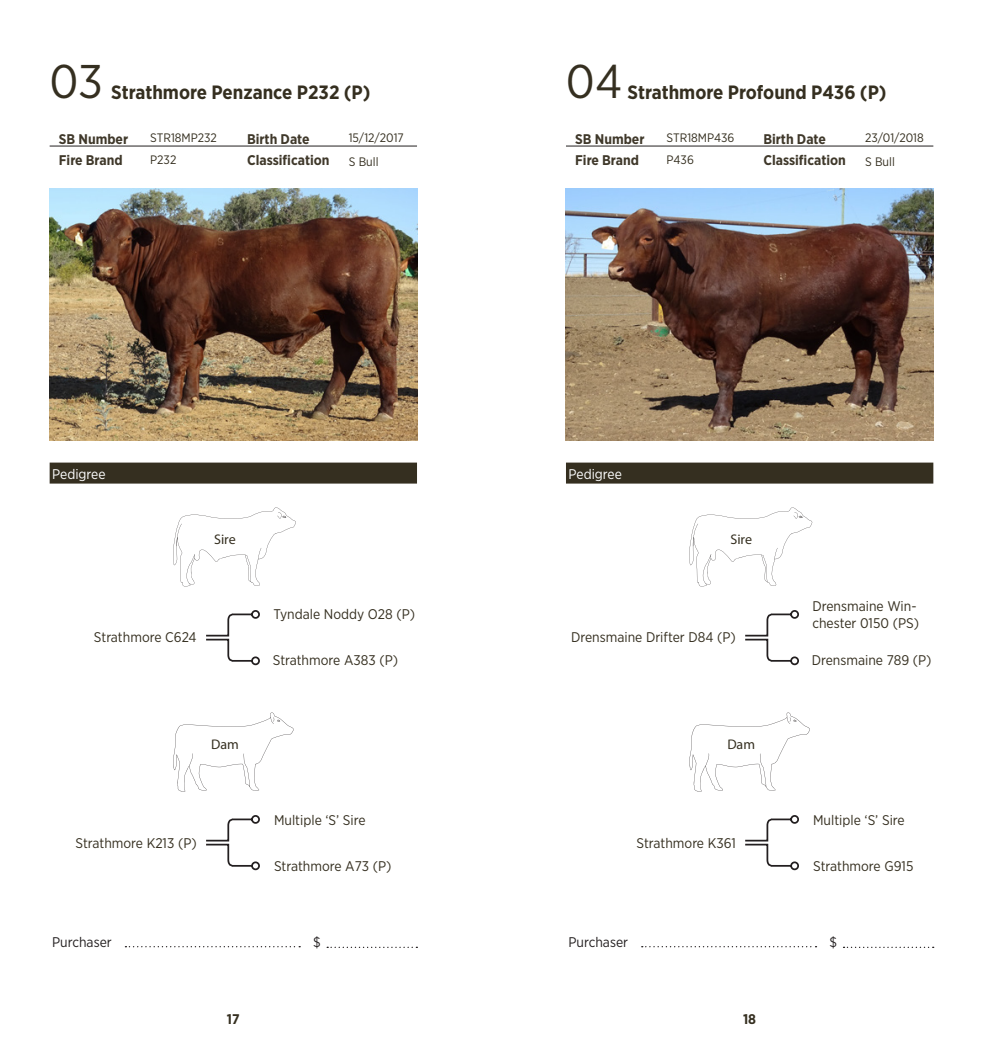
<style>
.page{position:relative;width:983px;height:1042px;background:#fff}
.page>*{position:absolute;margin:0;border:0;box-sizing:border-box;transform-origin:0 0}
.t1{font:47.25px "Gotham Narrow";color:#352f20}
.t2{font:700 19.25px "Gotham Narrow";color:#352f20}
.t3{font:14px/16.8px "Gotham Narrow";color:#352f20}
.t4{font:700 14px "Gotham Narrow";color:#3f382a}
.t5{font:14px "Gotham Narrow";color:#231f20}
.t6{font:14px "Gotham Narrow";color:#fff}
.t7{font:14px "Myriad Pro";color:#352f20}
.t8{font:700 14px "Gotham Narrow";color:#352f20}
.t9{font:12.25px "Gotham Narrow";color:#352f20}
</style>
<div class="page">
<img style="left:50px;top:189px;width:367px;height:252px">
<img style="left:566px;top:189px;width:367px;height:252px">
<hr style="left:50px;top:146px;width:367px;height:1px;background:#231f20">
<svg style="left:206px;top:610px;width:54px;height:56px"></svg>
<svg style="left:206px;top:815px;width:54px;height:56px"></svg>
<svg style="left:125px;top:946px;width:175px;height:1px"></svg>
<svg style="left:327px;top:946px;width:90px;height:2px"></svg>
<div style="left:50px;top:462px;width:367px;height:21px;background:#352f20"></div>
<svg style="left:173px;top:507px;width:123px;height:79px"></svg>
<svg style="left:173px;top:712px;width:120px;height:80px"></svg>
<svg style="left:745px;top:610px;width:54px;height:56px"></svg>
<svg style="left:745px;top:815px;width:54px;height:56px"></svg>
<hr style="left:566px;top:146px;width:367px;height:1px;background:#231f20">
<svg style="left:641px;top:946px;width:175px;height:1px"></svg>
<svg style="left:843px;top:946px;width:90px;height:2px"></svg>
<div style="left:566px;top:462px;width:367px;height:21px;background:#352f20"></div>
<svg style="left:689px;top:507px;width:123px;height:79px"></svg>
<svg style="left:689px;top:712px;width:120px;height:80px"></svg>
<p class="t1" style="left:50px;top:52px;width:55px">03</p>
<p class="t2" style="left:111px;top:80px;width:261px">Strathmore Penzance P232 (P)</p>
<p class="t1" style="left:566px;top:52px;width:58px">04</p>
<p class="t2" style="left:627px;top:80px;width:260px">Strathmore Profound P436 (P)</p>
<p class="t4" style="left:59px;top:130px;width:71px">SB Number</p>
<p class="t4" style="left:59px;top:152px;width:65px">Fire Brand</p>
<p class="t9" style="left:150px;top:130px;width:68px">STR18MP232</p>
<p class="t9" style="left:150px;top:152px;width:28px">P232</p>
<p class="t4" style="left:247px;top:130px;width:64px">Birth Date</p>
<p class="t4" style="left:247px;top:152px;width:84px">Classification</p>
<p class="t9" style="left:349px;top:130px;width:57px">15/12/2017</p>
<p class="t9" style="left:349px;top:154px;width:31px">S Bull</p>
<p class="t4" style="left:575px;top:130px;width:71px">SB Number</p>
<p class="t4" style="left:575px;top:152px;width:65px">Fire Brand</p>
<p class="t9" style="left:666px;top:130px;width:69px">STR18MP436</p>
<p class="t9" style="left:666px;top:152px;width:29px">P436</p>
<p class="t4" style="left:763px;top:130px;width:64px">Birth Date</p>
<p class="t4" style="left:763px;top:152px;width:84px">Classification</p>
<p class="t9" style="left:864px;top:130px;width:60px">23/01/2018</p>
<p class="t9" style="left:864px;top:154px;width:31px">S Bull</p>
<p class="t6" style="left:52px;top:465px;width:55px">Pedigree</p>
<p class="t6" style="left:568px;top:465px;width:55px">Pedigree</p>
<p class="t7" style="left:214px;top:530px;width:23px">Sire</p>
<p class="t7" style="left:730px;top:530px;width:23px">Sire</p>
<p class="t3" style="left:273px;top:606px;width:143px">Tyndale Noddy O28 (P)</p>
<p class="t3" style="left:812px;top:597px;width:108px">Drensmaine Win&shy;chester 0150 (PS)</p>
<p class="t3" style="left:94px;top:628px;width:104px">Strathmore C624</p>
<p class="t3" style="left:571px;top:628px;width:166px">Drensmaine Drifter D84 (P)</p>
<p class="t3" style="left:273px;top:651px;width:127px">Strathmore A383 (P)</p>
<p class="t3" style="left:811px;top:651px;width:121px">Drensmaine 789 (P)</p>
<p class="t7" style="left:211px;top:735px;width:29px">Dam</p>
<p class="t7" style="left:727px;top:735px;width:29px">Dam</p>
<p class="t3" style="left:274px;top:811px;width:93px">Multiple ‘S’ Sire</p>
<p class="t3" style="left:812px;top:811px;width:93px">Multiple ‘S’ Sire</p>
<p class="t3" style="left:75px;top:834px;width:123px">Strathmore K213 (P)</p>
<p class="t3" style="left:636px;top:834px;width:101px">Strathmore K361</p>
<p class="t3" style="left:274px;top:857px;width:119px">Strathmore A73 (P)</p>
<p class="t3" style="left:812px;top:857px;width:102px">Strathmore G915</p>
<p class="t5" style="left:52px;top:933px;width:61px">Purchaser</p>
<p class="t5" style="left:313px;top:933px;width:9px">$</p>
<p class="t5" style="left:568px;top:933px;width:61px">Purchaser</p>
<p class="t5" style="left:829px;top:933px;width:9px">$</p>
<p class="t8" style="left:227px;top:1010px;width:14px">17</p>
<p class="t8" style="left:743px;top:1010px;width:15px">18</p>
</div>
